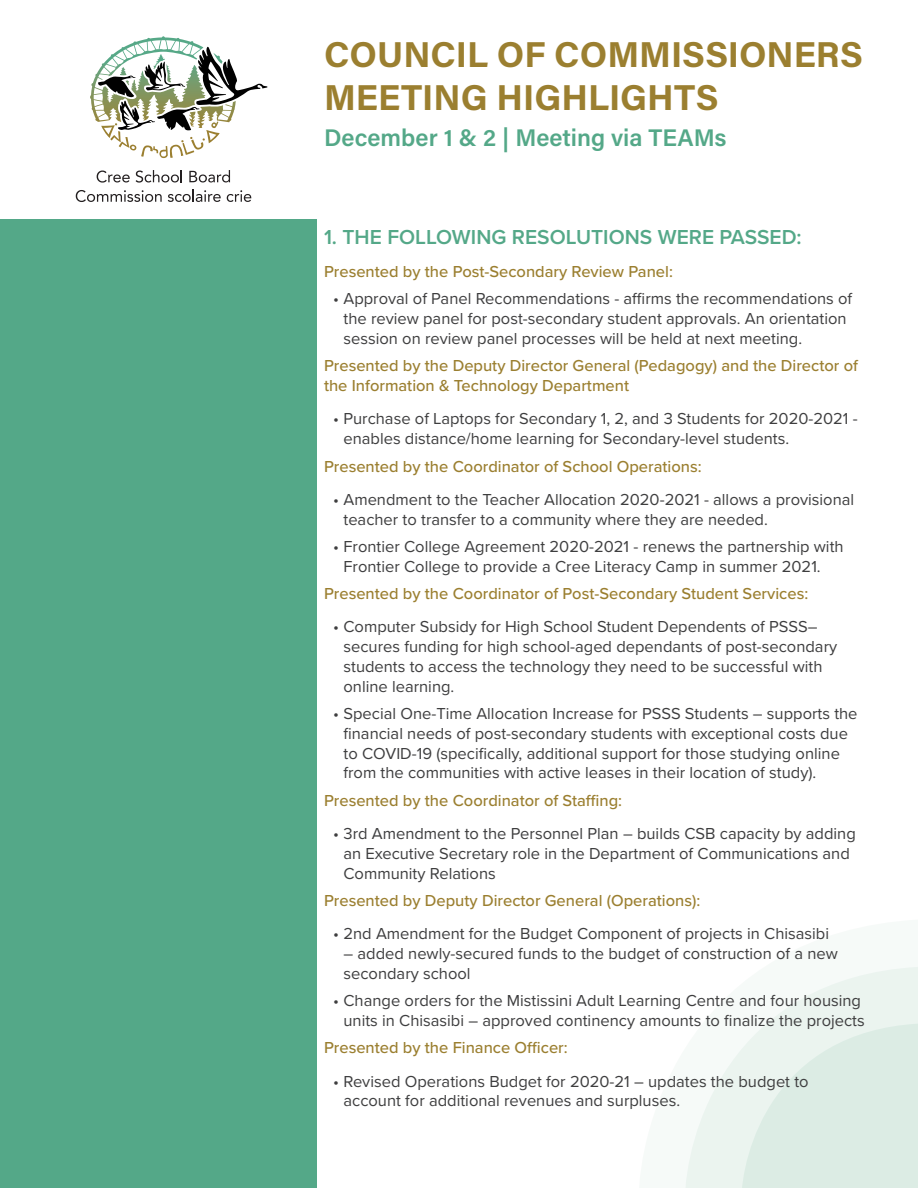
<style>
.page{position:relative;width:918px;height:1188px;background:#fff}
.page>*{position:absolute;margin:0;border:0;box-sizing:border-box;transform-origin:0 0}
.Head_Title{font:700 36px "Acumin Pro";color:#9b7f30}
.Date{font:600 24px "Acumin Pro";color:#54a888}
.Heading_1{font:600 21px "Proxima Nova";color:#54a888}
.t1{font:16.5px/19.8px "Proxima Nova";color:#3e3e3f}
.Body_Copy{font:500 16.5px/19.8px "Proxima Nova";color:#9b7f30}
.body_header{font:500 16.5px "Proxima Nova";color:#9b7f30}
</style>
<div class="page">
<svg style="left:685px;top:967px;width:233px;height:221px"></svg>
<svg style="left:741px;top:1024px;width:177px;height:164px;background:#dfede6"></svg>
<svg style="left:90px;top:37px;width:177px;height:121px"></svg>
<svg style="left:97px;top:171px;width:33px;height:12px"></svg>
<svg style="left:136px;top:170px;width:46px;height:13px"></svg>
<svg style="left:189px;top:170px;width:41px;height:12px"></svg>
<svg style="left:76px;top:190px;width:86px;height:12px"></svg>
<svg style="left:168px;top:189px;width:53px;height:13px"></svg>
<svg style="left:227px;top:190px;width:24px;height:12px"></svg>
<div style="left:0;top:219px;width:317px;height:969px;background:#54a888"></div>
<p class="Head_Title" style="left:324px;top:29px;width:541px">COUNCIL OF COMMISSIONERS</p>
<p class="Head_Title" style="left:324px;top:72px;width:396px">MEETING HIGHLIGHTS</p>
<p class="Date" style="left:324px;top:121px;width:404px">December 1 &amp; 2 | Meeting via TEAMs</p>
<p class="Heading_1" style="left:324px;top:221px;width:479px">1. THE FOLLOWING RESOLUTIONS WERE PASSED:</p>
<p class="Body_Copy" style="left:324px;top:261px;width:350px">Presented by the Post-Secondary Review Panel:</p>
<p class="t1" style="left:344px;top:288px;width:510px;text-indent:-10px">• Approval of Panel Recommendations - affirms the recommendations of the review panel for post-secondary student approvals. An orientation session on review panel processes will be held at next meeting.</p>
<p class="Body_Copy" style="left:324px;top:355px;width:536px">Presented by the Deputy Director General (Pedagogy) and the Director of the Information &amp; Technology Department</p>
<p class="t1" style="left:344px;top:408px;width:516px;text-indent:-10px">• Purchase of Laptops for Secondary 1, 2, and 3 Students for 2020-2021 - enables distance/home learning for Secondary-level students.</p>
<p class="Body_Copy" style="left:324px;top:456px;width:379px">Presented by the Coordinator of School Operations:</p>
<p class="t1" style="left:344px;top:489px;width:512px;text-indent:-10px">• Amendment to the Teacher Allocation 2020-2021 - allows a provisional teacher to transfer to a community where they are needed.</p>
<p class="t1" style="left:344px;top:536px;width:502px;text-indent:-10px">• Frontier College Agreement 2020-2021 - renews the partnership with<br>Frontier College to provide a Cree Literacy Camp in summer 2021.</p>
<p class="Body_Copy" style="left:324px;top:583px;width:486px">Presented by the Coordinator of Post-Secondary Student Services:</p>
<p class="t1" style="left:344px;top:616px;width:495px;text-indent:-10px">• Computer Subsidy for High School Student Dependents of PSSS– secures funding for high school-aged dependants of post-secondary students to access the technology they need to be successful with online learning.</p>
<p class="t1" style="left:344px;top:703px;width:516px;text-indent:-10px">• Special One-Time Allocation Increase for PSSS Students – supports the financial needs of post-secondary students with exceptional costs due to COVID-19 (specifically, additional support for those studying online from the communities with active leases in their location of study).</p>
<p class="body_header" style="left:324px;top:788px;width:300px">Presented by the Coordinator of Staffing:</p>
<p class="t1" style="left:344px;top:823px;width:514px;text-indent:-10px">• 3rd Amendment to the Personnel Plan – builds CSB capacity by adding an Executive Secretary role in the Department of Communications and<br>Community Relations</p>
<p class="body_header" style="left:324px;top:888px;width:378px">Presented by Deputy Director General (Operations):</p>
<p class="t1" style="left:333px;top:923px;width:498px">• 2nd Amendment for the Budget Component of projects in Chisasibi</p>
<p class="t1" style="left:344px;top:943px;width:496px">– added newly-secured funds to the budget of construction of a new secondary school</p>
<p class="t1" style="left:333px;top:990px;width:533px;text-align:right">• Change orders for the Mistissini Adult Learning Centre and four housing units in Chisasibi – approved continency amounts to finalize the projects</p>
<p class="body_header" style="left:324px;top:1035px;width:245px">Presented by the Finance Officer:</p>
<p class="t1" style="left:344px;top:1070px;width:467px;text-indent:-10px">• Revised Operations Budget for 2020-21 – updates the budget to account for additional revenues and surpluses.</p>
</div>
